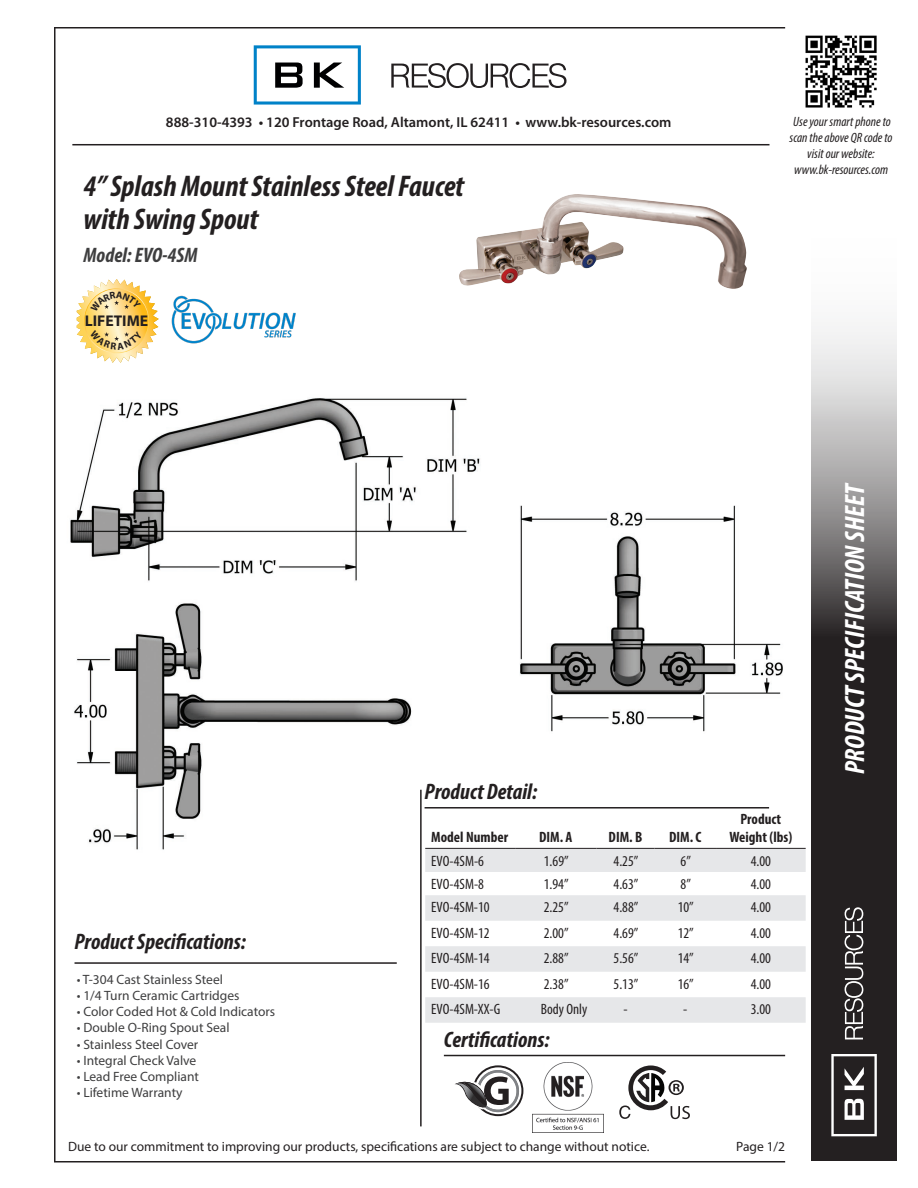
<style>
.page{position:relative;width:918px;height:1188px;background:#fff}
.page>*{position:absolute;margin:0;border:0;box-sizing:border-box;transform-origin:0 0}
.t1{font:italic 700 condensed 30px/33px "Myriad Pro";color:#231f20}
.t2{font:italic 700 condensed 28.05px "Myriad Pro";letter-spacing:-.005em;color:#fff}
.t3{font:italic 700 condensed 22.5px "Myriad Pro";color:#231f20}
.t4{font:italic 700 condensed 21px "Myriad Pro";color:#3e3e3f}
.t5{font:700 15.6px "Myriad Pro";color:#231f20}
.t6{font:condensed 15px "Myriad Pro";color:#231f20}
.t7{font:700 condensed 15px/18px "Myriad Pro";color:#231f20;text-align:center}
.t8{font:600 14.55px "Myriad Pro";color:#231f20}
.t9{font:13.5px "Myriad Pro";color:#3e3e3f}
.t10{font:13.5px "Myriad Pro";color:#231f20}
.t11{font:italic condensed 13.5px/16.2px "Myriad Pro";color:#231f20;text-align:center}
</style>
<div class="page">
<svg style="left:811px;top:326px;width:86px;height:835px;background:#565354"></svg>
<svg style="left:845px;top:907px;width:18px;height:132px"></svg>
<svg style="left:831px;top:1054px;width:46px;height:82px"></svg>
<img style="left:805px;top:36px;width:72px;height:71px">
<hr style="left:54px;top:1161px;width:731px;height:1px;background:#231f20">
<hr style="left:54px;top:27px;width:731px;height:1px;background:#231f20">
<hr style="left:54px;top:27px;width:2px;height:1134px;background:#231f20">
<svg style="left:254px;top:45px;width:107px;height:60px"></svg>
<svg style="left:391px;top:63px;width:176px;height:25px"></svg>
<hr style="left:72px;top:144px;width:698px;height:1px;background:#231f20">
<hr style="left:425px;top:807px;width:344px;height:2px;background:#231f20">
<hr style="left:420px;top:790px;width:2px;height:336px;background:#231f20">
<hr style="left:444px;top:1055px;width:341px;height:1px;background:#231f20">
<img style="left:70px;top:398px;width:410px;height:183px">
<svg style="left:425px;top:849px;width:381px;height:174px;fill:#e6e7e9"></svg>
<hr style="left:425px;top:848px;width:90px;height:1px;background:#231f20">
<hr style="left:515px;top:848px;width:81px;height:1px;background:#231f20">
<hr style="left:596px;top:848px;width:59px;height:1px;background:#231f20">
<hr style="left:655px;top:848px;width:61px;height:1px;background:#231f20">
<hr style="left:716px;top:848px;width:90px;height:1px;background:#231f20">
<hr style="left:75px;top:962px;width:322px;height:2px;background:#231f20">
<svg style="left:455px;top:1065px;width:68px;height:51px"></svg>
<img style="left:172px;top:296px;width:124px;height:47px">
<img style="left:459px;top:194px;width:288px;height:95px">
<img style="left:520px;top:505px;width:263px;height:227px">
<img style="left:74px;top:603px;width:338px;height:247px">
<img style="left:532px;top:1063px;width:71px;height:69px">
<svg style="left:619px;top:1065px;width:71px;height:54px"></svg>
<svg style="left:77px;top:279px;width:82px;height:84px"></svg>
<p class="t8" style="left:166px;top:113px;width:507px">888-310-4393 • 120 Frontage Road, Altamont, IL 62411 • www.bk-resources.com</p>
<h1 class="t1" style="left:84px;top:169px;width:382px">4” Splash Mount Stainless Steel Faucet with Swing Spout</h1>
<h3 class="t4" style="left:84px;top:242px;width:115px">Model: EVO-4SM</h3>
<p class="t5" style="left:85px;top:311px;width:65px">LIFETIME</p>
<p class="t11" style="left:790px;top:113px;width:105px">Use your smart phone to scan the above QR code to visit our website: www.bk-resources.com</p>
<h3 class="t3" style="left:425px;top:778px;width:114px">Product Detail:</h3>
<p class="t7" style="left:431px;top:828px;width:78px">Model Number</p>
<p class="t7" style="left:539px;top:828px;width:35px">DIM. A</p>
<p class="t7" style="left:609px;top:828px;width:35px">DIM. B</p>
<p class="t7" style="left:669px;top:828px;width:34px">DIM. C</p>
<p class="t7" style="left:729px;top:810px;width:64px">Product<br>Weight (lbs)</p>
<h2 class="t2" style="left:837px;top:774px;width:293px;rotate:-90deg">PRODUCT SPECIFICATION SHEET</h2>
<h3 class="t3" style="left:75px;top:928px;width:173px">Product Specifications:</h3>
<p class="t9" style="left:77px;top:971px;width:148px">• T-304 Cast Stainless Steel</p>
<p class="t9" style="left:77px;top:987px;width:164px">• 1/4 Turn Ceramic Cartridges</p>
<p class="t9" style="left:77px;top:1003px;width:200px">• Color Coded Hot &amp; Cold Indicators</p>
<p class="t9" style="left:77px;top:1020px;width:154px">• Double O-Ring Spout Seal</p>
<p class="t9" style="left:77px;top:1036px;width:123px">• Stainless Steel Cover</p>
<p class="t9" style="left:77px;top:1052px;width:121px">• Integral Check Valve</p>
<p class="t9" style="left:77px;top:1068px;width:124px">• Lead Free Compliant</p>
<p class="t9" style="left:77px;top:1084px;width:107px">• Lifetime Warranty</p>
<p class="t6" style="left:431px;top:852px;width:54px">EVO-4SM-6</p>
<p class="t6" style="left:544px;top:852px;width:26px">1.69”</p>
<p class="t6" style="left:614px;top:852px;width:26px">4.25”</p>
<p class="t6" style="left:681px;top:852px;width:12px">6”</p>
<p class="t6" style="left:751px;top:852px;width:22px">4.00</p>
<p class="t6" style="left:431px;top:875px;width:54px">EVO-4SM-8</p>
<p class="t6" style="left:544px;top:875px;width:26px">1.94”</p>
<p class="t6" style="left:614px;top:875px;width:26px">4.63”</p>
<p class="t6" style="left:681px;top:875px;width:12px">8”</p>
<p class="t6" style="left:751px;top:875px;width:22px">4.00</p>
<p class="t6" style="left:431px;top:898px;width:60px">EVO-4SM-10</p>
<p class="t6" style="left:544px;top:898px;width:26px">2.25”</p>
<p class="t6" style="left:614px;top:898px;width:26px">4.88”</p>
<p class="t6" style="left:678px;top:898px;width:18px">10”</p>
<p class="t6" style="left:751px;top:898px;width:22px">4.00</p>
<p class="t6" style="left:431px;top:924px;width:60px">EVO-4SM-12</p>
<p class="t6" style="left:544px;top:924px;width:26px">2.00”</p>
<p class="t6" style="left:614px;top:924px;width:26px">4.69”</p>
<p class="t6" style="left:678px;top:924px;width:18px">12”</p>
<p class="t6" style="left:751px;top:924px;width:22px">4.00</p>
<p class="t6" style="left:431px;top:949px;width:60px">EVO-4SM-14</p>
<p class="t6" style="left:544px;top:949px;width:26px">2.88”</p>
<p class="t6" style="left:614px;top:949px;width:26px">5.56”</p>
<p class="t6" style="left:678px;top:949px;width:18px">14”</p>
<p class="t6" style="left:751px;top:949px;width:22px">4.00</p>
<p class="t6" style="left:431px;top:975px;width:60px">EVO-4SM-16</p>
<p class="t6" style="left:544px;top:975px;width:26px">2.38”</p>
<p class="t6" style="left:614px;top:975px;width:26px">5.13”</p>
<p class="t6" style="left:678px;top:975px;width:18px">16”</p>
<p class="t6" style="left:751px;top:975px;width:22px">4.00</p>
<p class="t6" style="left:431px;top:1000px;width:71px">EVO-4SM-XX-G</p>
<p class="t6" style="left:541px;top:1000px;width:48px">Body Only</p>
<p class="t6" style="left:623px;top:1000px;width:6px">-</p>
<p class="t6" style="left:683px;top:1000px;width:6px">-</p>
<p class="t6" style="left:751px;top:1000px;width:22px">3.00</p>
<h3 class="t3" style="left:444px;top:1026px;width:107px">Certifications:</h3>
<p class="t10" style="left:68px;top:1138px;width:583px">Due to our commitment to improving our products, specifications are subject to change without notice.</p>
<p class="t10" style="left:736px;top:1138px;width:50px">Page 1/2</p>
</div>
